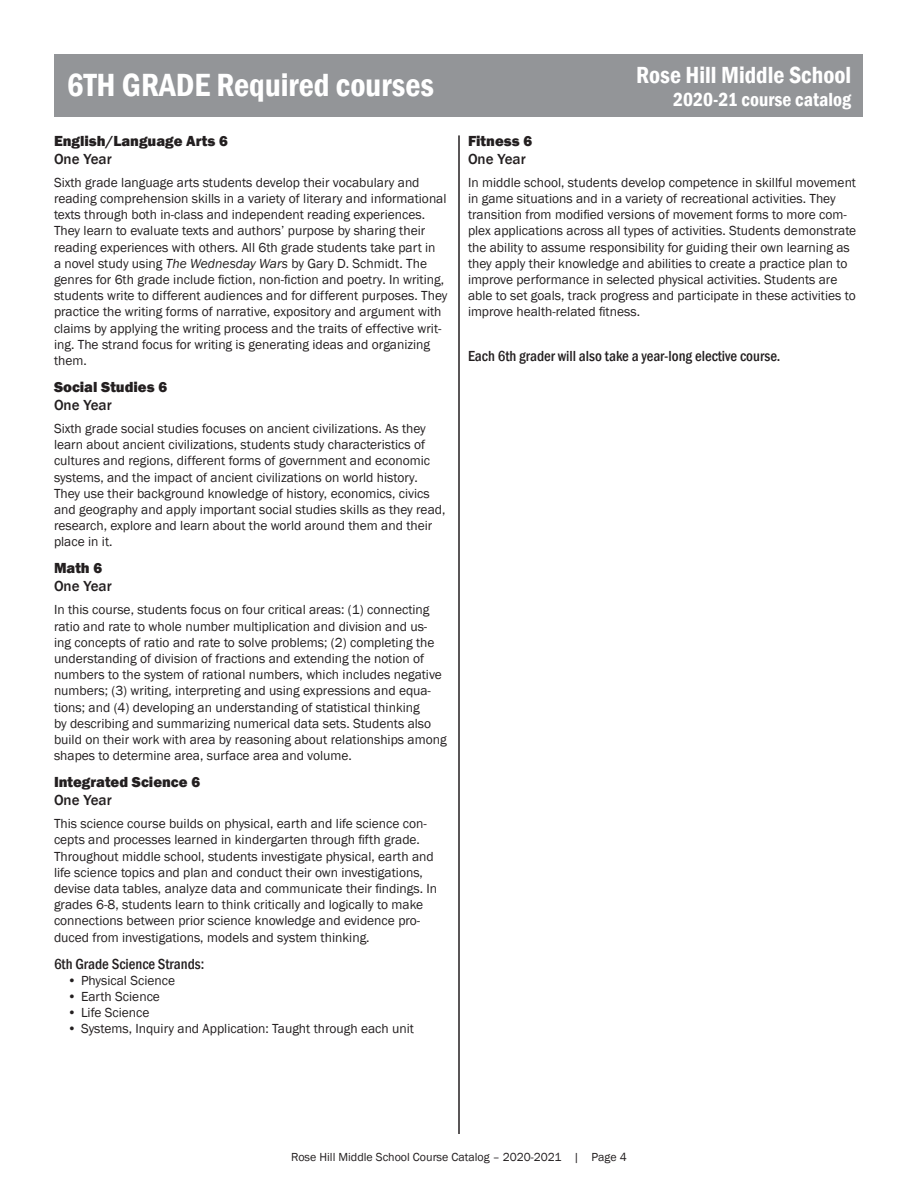
<style>
.page{position:relative;width:918px;height:1188px;background:#fff}
.page>*{position:absolute;margin:0;border:0;box-sizing:border-box;transform-origin:0 0}
.Page_heading{font:600 condensed 33px "Franklin Gothic";color:#fff}
.t1{font:600 condensed 24px "Franklin Gothic";color:#fff}
.t2{font:600 condensed 19.5px "Franklin Gothic";color:#fff}
.Subhead{font:500 condensed 15px "Franklin Gothic";color:#231f20}
.Course_title{font:800 15px "Franklin Gothic";color:#231f20}
.Semester_Year{font:500 15px "Franklin Gothic";color:#231f20}
.Body_Text_space_afte{font:13.5px/16.2px "Franklin Gothic";color:#231f20}
.t3{font:12px "Franklin Gothic";color:#231f20}
.s1{font-style:italic}
</style>
<div class="page">
<div style="left:54px;top:54px;width:808px;height:63px;background:#939598"></div>
<hr style="left:458px;top:135px;width:2px;height:999px;background:#231f20">
<p class="Page_heading" style="left:67px;top:63px;width:369px">6TH GRADE Required courses</p>
<p class="Course_title" style="left:54px;top:131px;width:175px">English/Language Arts 6</p>
<p class="Semester_Year" style="left:54px;top:150px;width:59px">One Year</p>
<p class="Body_Text_space_afte" style="left:54px;top:175px;width:395px">Sixth grade language arts students develop their vocabulary and reading comprehension skills in a variety of literary and informational texts through both in-class and independent reading experiences.<br>They learn to evaluate texts and authors’ purpose by sharing their reading experiences with others. All 6th grade students take part in<br>a novel study using <span class="s1">The Wednesday Wars</span> by Gary D. Schmidt. The genres for 6th grade include fiction, non-fiction and poetry. In writing, students write to different audiences and for different purposes. They practice the writing forms of narrative, expository and argument with claims by applying the writing process and the traits of effective writ&shy;ing. The strand focus for writing is generating ideas and organizing them.</p>
<p class="Course_title" style="left:54px;top:377px;width:115px">Social Studies 6</p>
<p class="Semester_Year" style="left:54px;top:396px;width:59px">One Year</p>
<p class="Body_Text_space_afte" style="left:54px;top:421px;width:393px">Sixth grade social studies focuses on ancient civilizations. As they learn about ancient civilizations, students study characteristics of cultures and regions, different forms of government and economic systems, and the impact of ancient civilizations on world history.<br>They use their background knowledge of history, economics, civics and geography and apply important social studies skills as they read, research, explore and learn about the world around them and their place in it.</p>
<p class="Course_title" style="left:54px;top:559px;width:50px">Math 6</p>
<p class="Semester_Year" style="left:54px;top:577px;width:59px">One Year</p>
<p class="Body_Text_space_afte" style="left:54px;top:602px;width:394px">In this course, students focus on four critical areas: (1) connecting ratio and rate to whole number multiplication and division and us&shy;ing concepts of ratio and rate to solve problems; (2) completing the understanding of division of fractions and extending the notion of numbers to the system of rational numbers, which includes negative numbers; (3) writing, interpreting and using expressions and equa&shy;tions; and (4) developing an understanding of statistical thinking<br>by describing and summarizing numerical data sets. Students also build on their work with area by reasoning about relationships among shapes to determine area, surface area and volume.</p>
<p class="Course_title" style="left:54px;top:772px;width:148px">Integrated Science 6</p>
<p class="Semester_Year" style="left:54px;top:791px;width:59px">One Year</p>
<p class="Body_Text_space_afte" style="left:54px;top:816px;width:385px">This science course builds on physical, earth and life science con&shy;cepts and processes learned in kindergarten through fifth grade.<br>Throughout middle school, students investigate physical, earth and life science topics and plan and conduct their own investigations, devise data tables, analyze data and communicate their findings. In grades 6-8, students learn to think critically and logically to make connections between prior science knowledge and evidence pro&shy;duced from investigations, models and system thinking.</p>
<p class="Subhead" style="left:54px;top:954px;width:152px">6th Grade Science Strands:</p>
<p class="Body_Text_space_afte" style="left:68px;top:972px;width:109px">• Physical Science</p>
<p class="Body_Text_space_afte" style="left:68px;top:989px;width:94px">• Earth Science</p>
<p class="Body_Text_space_afte" style="left:68px;top:1005px;width:84px">• Life Science</p>
<p class="Body_Text_space_afte" style="left:68px;top:1021px;width:348px">• Systems, Inquiry and Application: Taught through each unit</p>
<h2 class="t1" style="left:636px;top:59px;width:216px">Rose Hill Middle School</h2>
<h3 class="t2" style="left:673px;top:87px;width:179px">2020-21 course catalog</h3>
<p class="Course_title" style="left:468px;top:131px;width:66px">Fitness 6</p>
<p class="Semester_Year" style="left:468px;top:150px;width:59px">One Year</p>
<p class="Body_Text_space_afte" style="left:468px;top:175px;width:390px">In middle school, students develop competence in skillful movement in game situations and in a variety of recreational activities. They transition from modified versions of movement forms to more com&shy;plex applications across all types of activities. Students demonstrate the ability to assume responsibility for guiding their own learning as they apply their knowledge and abilities to create a practice plan to improve performance in selected physical activities. Students are able to set goals, track progress and participate in these activities to improve health-related fitness.</p>
<p class="Subhead" style="left:468px;top:347px;width:314px">Each 6th grader will also take a year-long elective course.</p>
<p class="t3" style="left:291px;top:1149px;width:337px">Rose Hill Middle School Course Catalog – 2020-2021 | Page 4</p>
</div>
